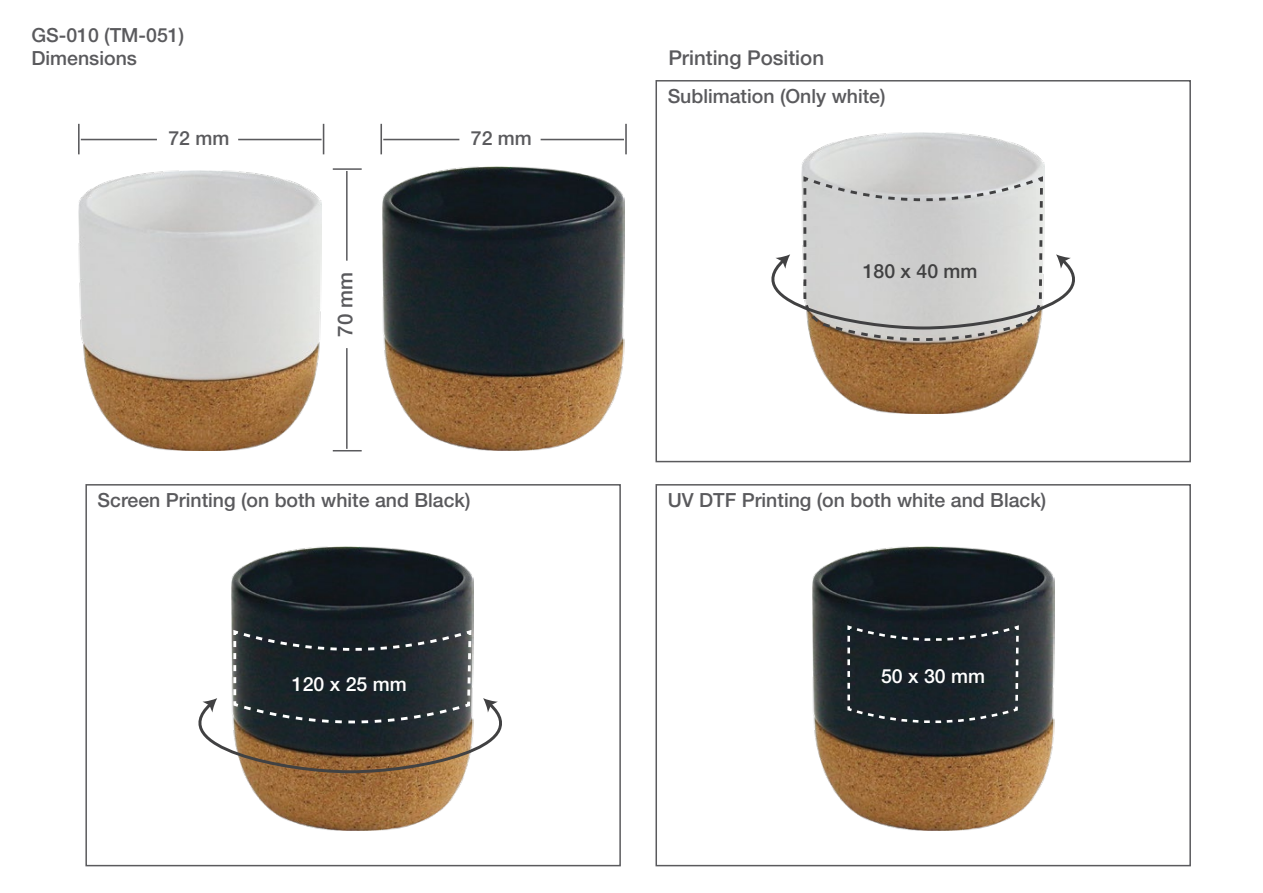
<style>
.page{position:relative;width:1263px;height:893px;background:#fff}
.page>*{position:absolute;margin:0;border:0;box-sizing:border-box;transform-origin:0 0}
.t1{font:500 20.7px "Helvetica Neue LT Std";color:#5a5a5d}
.t2{font:500 20.4px "Helvetica Neue LT Std";color:#5a5a5d}
.t3{font:500 19.5px "Helvetica Neue LT Std";color:#5a5a5d}
.t4{font:500 19.5px "Helvetica Neue LT Std";color:#fff}
.t5{font:500 19.5px "Helvetica Neue LT Std";color:#414142}
</style>
<div class="page">
<img style="left:79px;top:170px;width:242px;height:281px">
<img style="left:802px;top:133px;width:242px;height:281px">
<img style="left:383px;top:166px;width:241px;height:285px">
<hr style="left:346px;top:171px;width:2px;height:90px;background:#5a5a5d">
<hr style="left:346px;top:348px;width:2px;height:101px;background:#5a5a5d">
<hr style="left:333px;top:168px;width:29px;height:2px;background:#5a5a5d">
<svg style="left:333px;top:450px;width:29px;height:1px"></svg>
<hr style="left:81px;top:139px;width:76px;height:1px;background:#5a5a5d">
<hr style="left:238px;top:139px;width:84px;height:1px;background:#5a5a5d">
<hr style="left:78px;top:124px;width:2px;height:30px;background:#5a5a5d">
<hr style="left:323px;top:124px;width:1px;height:30px;background:#5a5a5d">
<hr style="left:383px;top:139px;width:76px;height:1px;background:#5a5a5d">
<hr style="left:541px;top:139px;width:83px;height:1px;background:#5a5a5d">
<hr style="left:380px;top:124px;width:2px;height:30px;background:#5a5a5d">
<hr style="left:625px;top:124px;width:2px;height:30px;background:#5a5a5d">
<div style="left:655px;top:80px;width:536px;height:382px;border:2px solid #5a5a5d"></div>
<img style="left:231px;top:547px;width:242px;height:284px">
<img style="left:812px;top:547px;width:242px;height:284px">
<svg style="left:846px;top:624px;width:174px;height:101px"></svg>
<svg style="left:771px;top:174px;width:304px;height:174px"></svg>
<svg style="left:198px;top:628px;width:304px;height:147px"></svg>
<div style="left:655px;top:484px;width:536px;height:382px;border:2px solid #5a5a5d"></div>
<div style="left:85px;top:484px;width:536px;height:382px;border:2px solid #5a5a5d"></div>
<p class="t3" style="left:31px;top:23px;width:154px">GS-010 (TM-051)</p>
<p class="t3" style="left:32px;top:46px;width:107px">Dimensions</p>
<p class="t3" style="left:168px;top:127px;width:63px">72 mm</p>
<p class="t3" style="left:471px;top:127px;width:63px">72 mm</p>
<p class="t1" style="left:333px;top:337px;width:66px;rotate:-90deg">70 mm</p>
<p class="t2" style="left:668px;top:45px;width:157px">Printing Position</p>
<p class="t3" style="left:668px;top:85px;width:219px">Sublimation (Only white)</p>
<p class="t5" style="left:863px;top:259px;width:116px">180 x 40 mm</p>
<p class="t3" style="left:98px;top:489px;width:374px">Screen Printing (on both white and Black)</p>
<p class="t3" style="left:668px;top:489px;width:380px">UV DTF Printing (on both white and Black)</p>
<p class="t4" style="left:292px;top:672px;width:116px">120 x 25 mm</p>
<p class="t4" style="left:881px;top:665px;width:106px">50 x 30 mm</p>
</div>
